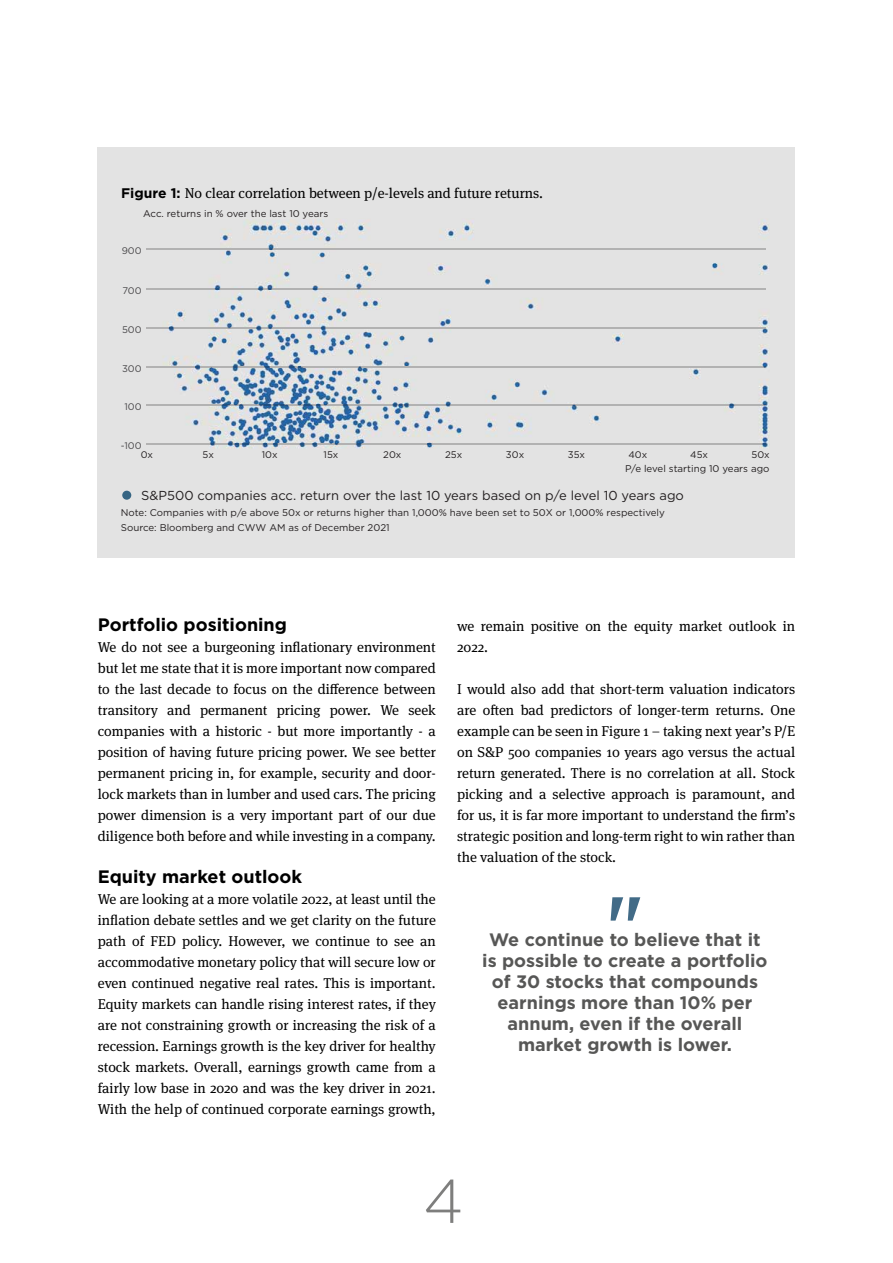
<style>
.page{position:relative;width:893px;height:1263px;background:#fff}
.page>*{position:absolute;margin:0;border:0;box-sizing:border-box;transform-origin:0 0}
.t1{font:500 78px "Gotham";color:#426b87}
.t2{font:300 61.5px "Gotham";color:#7e7e7d}
.t3{font:700 18px/21px "Gotham";color:#575756;text-align:center}
.t4{font:700 18px "Gotham";color:#000}
.t5{font:14.25px/21px "Meta Serif Pro";color:#000;text-align:justify}
.t6{font:12.9px "Gotham";color:#231f20}
.t7{font:9.75px/15px "Gotham";color:#231f20}
.t8{font:9.6px "Gotham";color:#231f20}
.t9{font:9.6px "Gotham";color:#49484a}
.s1{font-family:"Gotham";font-weight:700;font-size:13.8px}
</style>
<div class="page">
<div style="left:97px;top:148px;width:697px;height:410px;background:#e3e3e3"></div>
<hr style="left:146px;top:249px;width:619px;height:1px;background:#b3b2b2">
<hr style="left:146px;top:444px;width:619px;height:1px;background:#b3b2b2">
<hr style="left:146px;top:404px;width:619px;height:1px;background:#b3b2b2">
<hr style="left:146px;top:367px;width:619px;height:1px;background:#b3b2b2">
<hr style="left:146px;top:327px;width:619px;height:1px;background:#b3b2b2">
<hr style="left:146px;top:288px;width:619px;height:1px;background:#b3b2b2">
<img style="left:152px;top:220px;width:618px;height:229px">
<img style="left:152px;top:249px;width:613px;height:1px">
<img style="left:152px;top:444px;width:613px;height:1px">
<img style="left:152px;top:404px;width:613px;height:1px">
<img style="left:152px;top:367px;width:613px;height:1px">
<img style="left:152px;top:327px;width:613px;height:1px">
<img style="left:152px;top:288px;width:613px;height:1px">
<div style="left:122px;top:491px;width:9px;height:9px;background:#366583;border-radius:50%"></div>
<p class="t5" style="left:121px;top:181px;width:423px"><span class="s1">Figure 1:</span> No clear correlation between p/e-levels and future returns.</p>
<p class="t7" style="left:143px;top:206px;width:187px">Acc. returns in % over the last 10 years</p>
<p class="t9" style="left:122px;top:245px;width:21px">900</p>
<p class="t9" style="left:122px;top:284px;width:21px">700</p>
<p class="t9" style="left:122px;top:323px;width:21px">500</p>
<p class="t9" style="left:122px;top:362px;width:21px">300</p>
<p class="t9" style="left:124px;top:400px;width:19px">100</p>
<p class="t9" style="left:121px;top:439px;width:22px">-100</p>
<p class="t8" style="left:141px;top:449px;width:14px">0x</p>
<p class="t8" style="left:203px;top:449px;width:13px">5x</p>
<p class="t8" style="left:262px;top:449px;width:17px">10x</p>
<p class="t8" style="left:324px;top:449px;width:16px">15x</p>
<p class="t8" style="left:383px;top:449px;width:20px">20x</p>
<p class="t8" style="left:445px;top:449px;width:19px">25x</p>
<p class="t8" style="left:506px;top:449px;width:20px">30x</p>
<p class="t8" style="left:568px;top:449px;width:19px">35x</p>
<p class="t8" style="left:628px;top:449px;width:20px">40x</p>
<p class="t8" style="left:690px;top:449px;width:19px">45x</p>
<p class="t8" style="left:751px;top:449px;width:20px">50x</p>
<p class="t7" style="left:625px;top:461px;width:146px">P/e level starting 10 years ago</p>
<p class="t6" style="left:141px;top:487px;width:544px">S&amp;P500 companies acc. return over the last 10 years based on p/e level 10 years ago</p>
<p class="t7" style="left:121px;top:505px;width:546px">Note: Companies with p/e above 50x or returns higher than 1,000% have been set to 50X or 1,000% respectively<br>Source: Bloomberg and CWW AM as of December 2021</p>
<p class="t4" style="left:98px;top:613px;width:191px">Portfolio positioning</p>
<p class="t5" style="left:98px;top:636px;width:340px">We do not see a burgeoning inflationary environment but let me state that it is more important now compared to the last decade to focus on the difference between transitory and permanent pricing power. We seek companies with a historic - but more importantly - a position of having future pricing power. We see better permanent pricing in, for example, security and door&shy;lock markets than in lumber and used cars. The pricing power dimension is a very important part of our due diligence both before and while investing in a company.</p>
<p class="t4" style="left:98px;top:865px;width:206px">Equity market outlook</p>
<p class="t5" style="left:98px;top:888px;width:340px">We are looking at a more volatile 2022, at least until the inflation debate settles and we get clarity on the future path of FED policy. However, we continue to see an accommodative monetary policy that will secure low or even continued negative real rates. This is important.<br>Equity markets can handle rising interest rates, if they are not constraining growth or increasing the risk of a recession. Earnings growth is the key driver for healthy stock markets. Overall, earnings growth came from a fairly low base in 2020 and was the key driver in 2021.<br>With the help of continued corporate earnings growth,</p>
<p class="t5" style="left:457px;top:615px;width:340px">we remain positive on the equity market outlook in<br>2022.</p>
<p class="t5" style="left:457px;top:678px;width:340px">I would also add that short-term valuation indicators are often bad predictors of longer-term returns. One example can be seen in Figure 1 – taking next year’s P/E on S&amp;P 500 companies 10 years ago versus the actual return generated. There is no correlation at all. Stock picking and a selective approach is paramount, and for us, it is far more important to understand the firm’s strategic position and long-term right to win rather than the valuation of the stock.</p>
<h1 class="t1" style="left:606px;top:873px;width:39px">"</h1>
<p class="t3" style="left:489px;top:929px;width:273px">We continue to believe that it</p>
<p class="t3" style="left:482px;top:950px;width:287px">is possible to create a portfolio</p>
<p class="t3" style="left:492px;top:971px;width:268px">of 30 stocks that compounds earnings more than 10% per annum, even if the overall market growth is lower.</p>
<h2 class="t2" style="left:423px;top:1162px;width:42px">4</h2>
</div>
